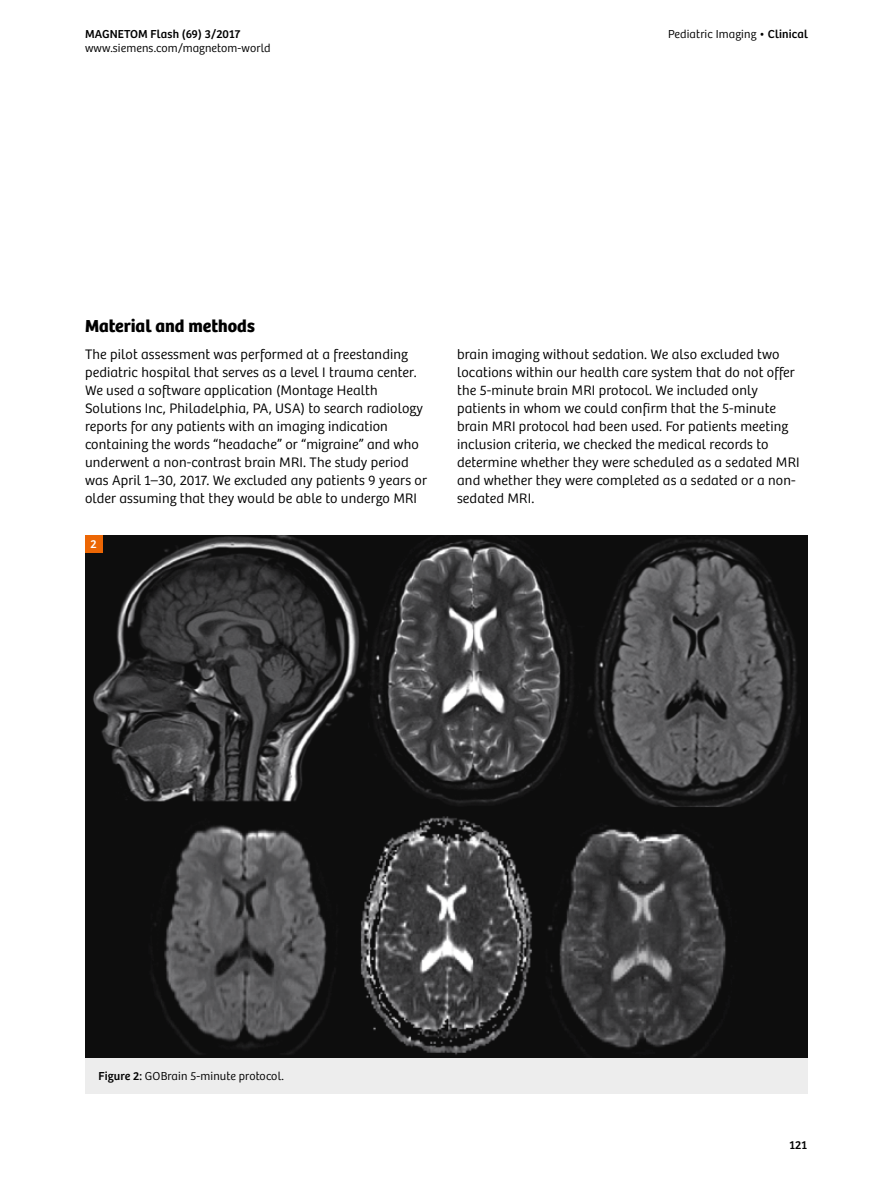
<style>
.page{position:relative;width:893px;height:1191px;background:#fff}
.page>*{position:absolute;margin:0;border:0;box-sizing:border-box;transform-origin:0 0}
.t1{font:18px "Bree SH Text Bold";letter-spacing:.005em;color:#000}
.t2{font:14.25px/18px "Bree SH Text Light";letter-spacing:.01em;color:#000}
.t3{font:12px "Bree SH Text Light";letter-spacing:.01em;color:#000}
.t4{font:12px "Bree SH Text Regular";letter-spacing:.01em;color:#000}
.t5{font:12px "Bree SH Text Regular";color:#fff}
.s1{font-family:"Bree SH Text Regular"}
</style>
<div class="page">
<div style="left:85px;top:535px;width:723px;height:558px;background:#ededed"></div>
<img style="left:85px;top:535px;width:723px;height:522px">
<div style="left:85px;top:535px;width:17px;height:17px;background:#ec6604"></div>
<p class="t4" style="left:85px;top:27px;width:157px">MAGNETOM Flash (69) 3/2017</p>
<p class="t3" style="left:85px;top:41px;width:187px">www.siemens.com/magnetom-world</p>
<p class="t3" style="left:668px;top:27px;width:141px">Pediatric Imaging <span class="s1">• Clinical</span></p>
<p class="t1" style="left:85px;top:315px;width:171px">Material and methods</p>
<p class="t2" style="left:85px;top:345px;width:343px">The pilot assessment was performed at a freestanding pediatric hospital that serves as a level I trauma center.<br>We used a software application (Montage Health Solutions Inc, Philadelphia, PA, USA) to search radiology reports for any patients with an imaging indication containing the words “headache” or “migraine” and who underwent a non-contrast brain MRI. The study period was April 1–30, 2017. We excluded any patients 9 years or older assuming that they would be able to undergo MRI</p>
<p class="t2" style="left:457px;top:345px;width:344px">brain imaging without sedation. We also excluded two locations within our health care system that do not offer the 5-minute brain MRI protocol. We included only patients in whom we could confirm that the 5-minute brain MRI protocol had been used. For patients meeting inclusion criteria, we checked the medical records to determine whether they were scheduled as a sedated MRI and whether they were completed as a sedated or a non&shy;sedated MRI.</p>
<p class="t5" style="left:90px;top:537px;width:8px">2</p>
<p class="t3" style="left:99px;top:1068px;width:187px"><span class="s1">Figure 2:</span> GOBrain 5-minute protocol.</p>
<p class="t4" style="left:790px;top:1137px;width:19px">121</p>
</div>
